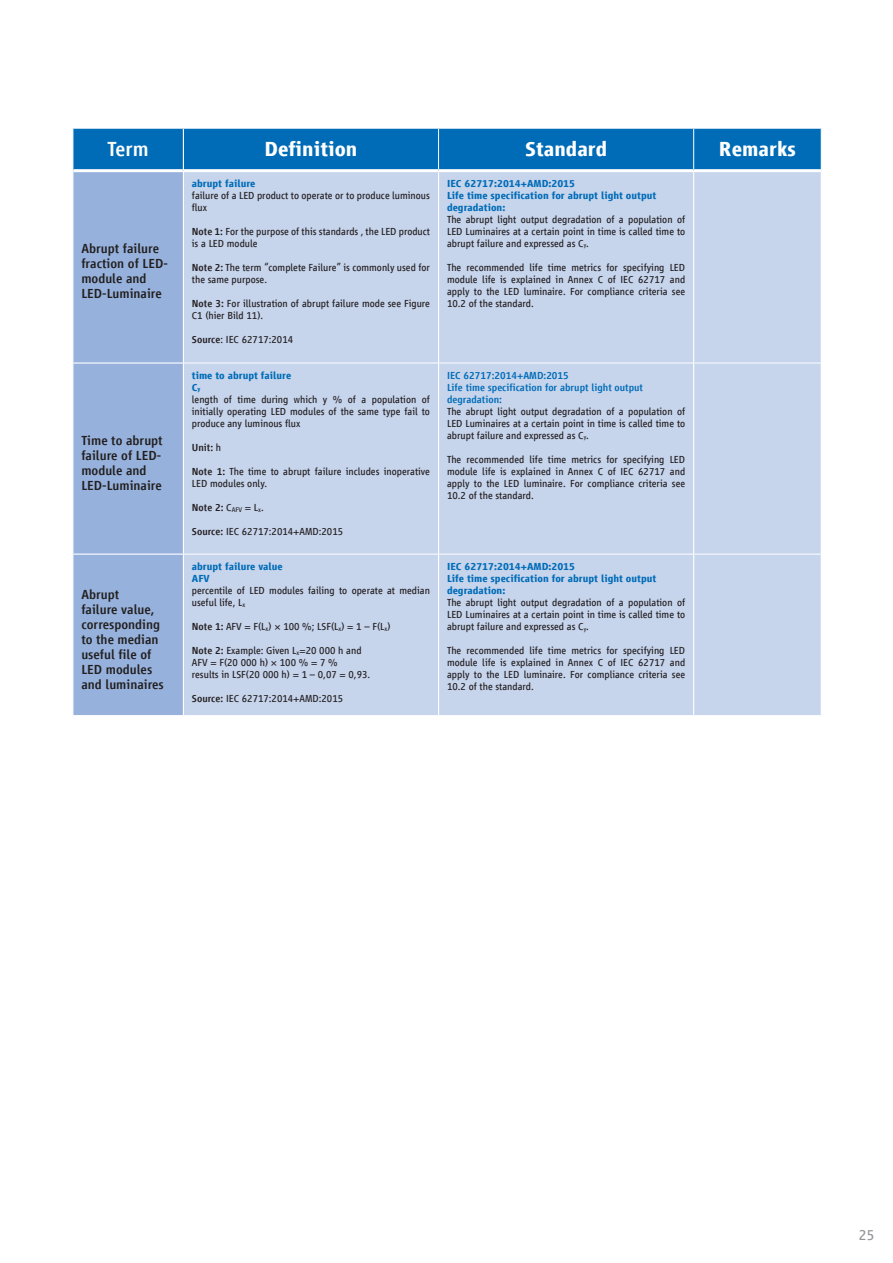
<style>
.page{position:relative;width:893px;height:1263px;background:#fff}
.page>*{position:absolute;margin:0;border:0;box-sizing:border-box;transform-origin:0 0}
.t1{font:700 21px "Vialog LT Com";color:#fff}
.t2{font:500 21px "Vialog LT Com";color:#fff}
.t3{font:15px "Vialog LT Com";color:#939598}
.t4{font:500 13.5px/15px "Vialog LT Com";color:#231f20}
.t5{font:10.5px/12px "Vialog LT Com";color:#231f20}
.t6{font:700 10.5px/12px "Vialog LT Com";color:#006cb7}
.t7{font:500 10.5px/12px "Vialog LT Com";color:#006cb7}
.t8{font:500 10.5px "Vialog LT Com";color:#231f20}
.s1{font-weight:500}
.s2{font-weight:700;color:#006cb7}
.s3{font-weight:700;font-size:6.15px;color:#006cb7}
.s4{font-weight:400}
.s5{font-size:6.15px}
</style>
<div class="page">
<div style="left:73px;top:129px;width:748px;height:40px;background:#006cb7"></div>
<div style="left:73px;top:172px;width:110px;height:543px;background:#96b2dc"></div>
<div style="left:184px;top:172px;width:637px;height:543px;background:#c6d4ec"></div>
<hr style="left:438px;top:129px;width:1px;height:40px;background:#fff">
<hr style="left:693px;top:129px;width:1px;height:40px;background:#fff">
<hr style="left:439px;top:363px;width:254px;height:1px;background:#fff">
<hr style="left:694px;top:363px;width:127px;height:1px;background:#fff">
<hr style="left:439px;top:554px;width:254px;height:1px;background:#fff">
<hr style="left:694px;top:554px;width:127px;height:1px;background:#fff">
<hr style="left:72px;top:362px;width:112px;height:2px;background:#fff">
<hr style="left:72px;top:553px;width:112px;height:2px;background:#fff">
<hr style="left:184px;top:363px;width:254px;height:1px;background:#fff">
<hr style="left:184px;top:554px;width:254px;height:1px;background:#fff">
<hr style="left:183px;top:129px;width:1px;height:42px;background:#fff">
<hr style="left:438px;top:172px;width:1px;height:191px;background:#fff">
<hr style="left:693px;top:172px;width:1px;height:191px;background:#fff">
<hr style="left:438px;top:363px;width:1px;height:191px;background:#fff">
<hr style="left:693px;top:363px;width:1px;height:191px;background:#fff">
<hr style="left:438px;top:554px;width:1px;height:161px;background:#fff">
<hr style="left:693px;top:554px;width:1px;height:161px;background:#fff">
<h1 class="t2" style="left:108px;top:138px;width:43px">Term</h1>
<h1 class="t1" style="left:265px;top:138px;width:94px">Definition</h1>
<h1 class="t1" style="left:525px;top:138px;width:84px">Standard</h1>
<h1 class="t1" style="left:719px;top:138px;width:78px">Remarks</h1>
<p class="t4" style="left:81px;top:241px;width:88px">Abrupt failure fraction of LED&shy;module and<br>LED-Luminaire</p>
<p class="t4" style="left:81px;top:433px;width:83px">Time to abrupt failure of LED&shy;module and<br>LED-Luminaire</p>
<p class="t4" style="left:81px;top:587px;width:84px">Abrupt<br>failure value, corresponding to the median useful file of<br>LED modules and luminaires</p>
<p class="t6" style="left:192px;top:177px;width:65px">abrupt failure</p>
<p class="t5" style="left:192px;top:189px;width:240px">failure of a LED product to operate or to produce luminous flux</p>
<p class="t5" style="left:192px;top:225px;width:240px"><span class="s1">Note 1:</span> For the purpose of this standards , the LED product is a LED module</p>
<p class="t5" style="left:192px;top:261px;width:240px"><span class="s1">Note 2:</span> The term “complete Failure” is commonly used for the same purpose.</p>
<p class="t5" style="left:192px;top:297px;width:240px"><span class="s1">Note 3:</span> For illustration of abrupt failure mode see Figure<br>C1 (hier Bild 11).</p>
<p class="t5" style="left:192px;top:333px;width:103px"><span class="s1">Source</span>: IEC 62717:2014</p>
<p class="t5" style="left:192px;top:369px;width:240px"><span class="s2">time to abrupt failure<br>C</span><span class="s3">y<br></span>length of time during which y % of a population of initially operating LED modules of the same type fail to produce any luminous flux</p>
<p class="t8" style="left:192px;top:442px;width:31px">Unit: <span class="s4">h</span></p>
<p class="t5" style="left:192px;top:466px;width:240px"><span class="s1">Note 1:</span> The time to abrupt failure includes inoperative<br>LED modules only.</p>
<p class="t8" style="left:192px;top:502px;width:73px">Note 2: <span class="s4">C</span><sub>AFV</sub> <span class="s4">= L</span><sub>x</sub><span class="s4">.</span></p>
<p class="t5" style="left:192px;top:525px;width:153px"><span class="s1">Source:</span> IEC 62717:2014+AMD:2015</p>
<p class="t6" style="left:192px;top:561px;width:92px">abrupt failure value<br>AFV</p>
<p class="t5" style="left:192px;top:585px;width:240px">percentile of LED modules failing to operate at median useful life, L<sub>x</sub></p>
<p class="t5" style="left:192px;top:621px;width:200px"><span class="s1">Note 1:</span> AFV = F(L<sub>x</sub>) × 100 %; LSF(L<sub>x</sub>) = 1 – F(L<sub>x</sub>)</p>
<p class="t5" style="left:192px;top:645px;width:180px"><span class="s1">Note 2:</span> Example: Given L<sub>x</sub>=20 000 h and<br>AFV = F(20 000 h) × 100 % = 7 %<br>results in LSF(20 000 h) = 1 – 0,07 = 0,93.</p>
<p class="t5" style="left:192px;top:693px;width:153px"><span class="s1">Source:</span> IEC 62717:2014+AMD:2015</p>
<p class="t6" style="left:447px;top:177px;width:211px">IEC 62717:2014+AMD:2015<br>Life time specification for abrupt light output degradation:</p>
<p class="t5" style="left:447px;top:213px;width:240px;text-align:justify">The abrupt light output degradation of a population of LED Luminaires at a certain point in time is called time to abrupt failure and expressed as C<span class="s5">y</span>.</p>
<p class="t5" style="left:447px;top:261px;width:240px;text-align:justify">The recommended life time metrics for specifying LED module life is explained in Annex C of IEC 62717 and apply to the LED luminaire. For compliance criteria see 10.2 of the standard.</p>
<p class="t7" style="left:447px;top:370px;width:197px">IEC 62717:2014+AMD:2015<br>Life time specification for abrupt light output degradation:</p>
<p class="t5" style="left:447px;top:406px;width:240px;text-align:justify">The abrupt light output degradation of a population of LED Luminaires at a certain point in time is called time to abrupt failure and expressed as C<span class="s5">y</span>.</p>
<p class="t5" style="left:447px;top:453px;width:240px;text-align:justify">The recommended life time metrics for specifying LED module life is explained in Annex C of IEC 62717 and apply to the LED luminaire. For compliance criteria see 10.2 of the standard.</p>
<p class="t6" style="left:447px;top:561px;width:211px">IEC 62717:2014+AMD:2015<br>Life time specification for abrupt light output degradation:</p>
<p class="t5" style="left:447px;top:597px;width:240px;text-align:justify">The abrupt light output degradation of a population of LED Luminaires at a certain point in time is called time to abrupt failure and expressed as C<span class="s5">y</span>.</p>
<p class="t5" style="left:447px;top:645px;width:240px;text-align:justify">The recommended life time metrics for specifying LED module life is explained in Annex C of IEC 62717 and apply to the LED luminaire. For compliance criteria see 10.2 of the standard.</p>
<h2 class="t3" style="left:859px;top:1226px;width:17px">25</h2>
</div>
